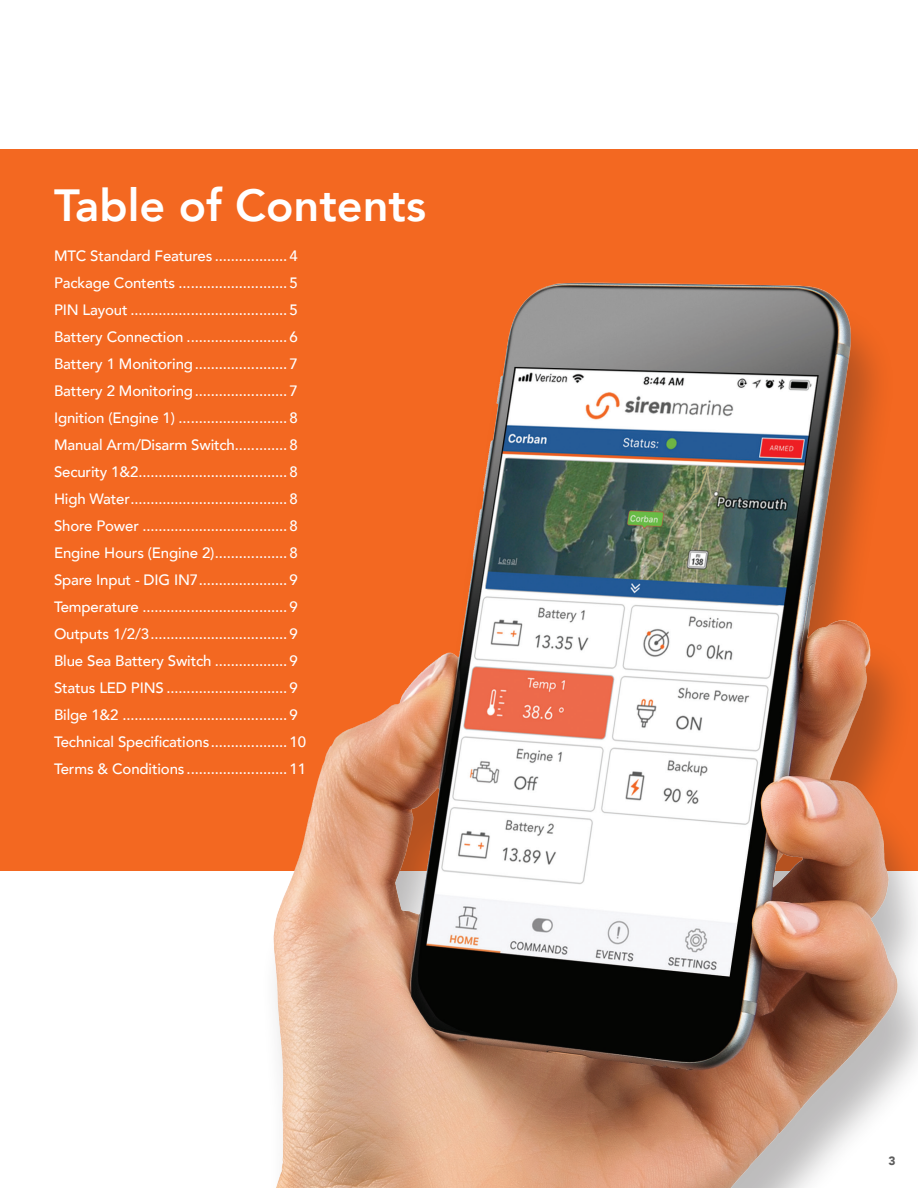
<style>
.page{position:relative;width:918px;height:1188px;background:#fff}
.page>*{position:absolute;margin:0;border:0;box-sizing:border-box;transform-origin:0 0}
.t1{font:800 45px "Avenir";color:#fff}
.t2{font:500 15px/27px "Avenir";letter-spacing:-.01em;color:#fff}
.t3{font:900 12px "Avenir";color:#5c5c5c}
</style>
<div class="page">
<div style="left:0;top:149px;width:918px;height:721px;background:#f36821"></div>
<img style="left:189px;top:282px;width:729px;height:906px">
<h1 class="t1" style="left:54px;top:170px;width:374px">Table of Contents</h1>
<p class="t2" style="left:54px;top:241px;width:254px">MTC Standard Features .................. 4<br>Package Contents ........................... 5<br>PIN Layout ....................................... 5<br>Battery Connection ......................... 6<br>Battery 1 Monitoring....................... 7<br>Battery 2 Monitoring....................... 7<br>Ignition (Engine 1) ........................... 8<br>Manual Arm/Disarm Switch............. 8<br>Security 1&amp;2..................................... 8<br>High Water....................................... 8<br>Shore Power .................................... 8<br>Engine Hours (Engine 2).................. 8<br>Spare Input - DIG IN7...................... 9<br>Temperature .................................... 9<br>Outputs 1/2/3.................................. 9<br>Blue Sea Battery Switch .................. 9<br>Status LED PINS .............................. 9<br>Bilge 1&amp;2 ......................................... 9<br>Technical Specifications................... 10<br>Terms &amp; Conditions ......................... 11</p>
<p class="t3" style="left:888px;top:1150px;width:9px">3</p>
</div>
